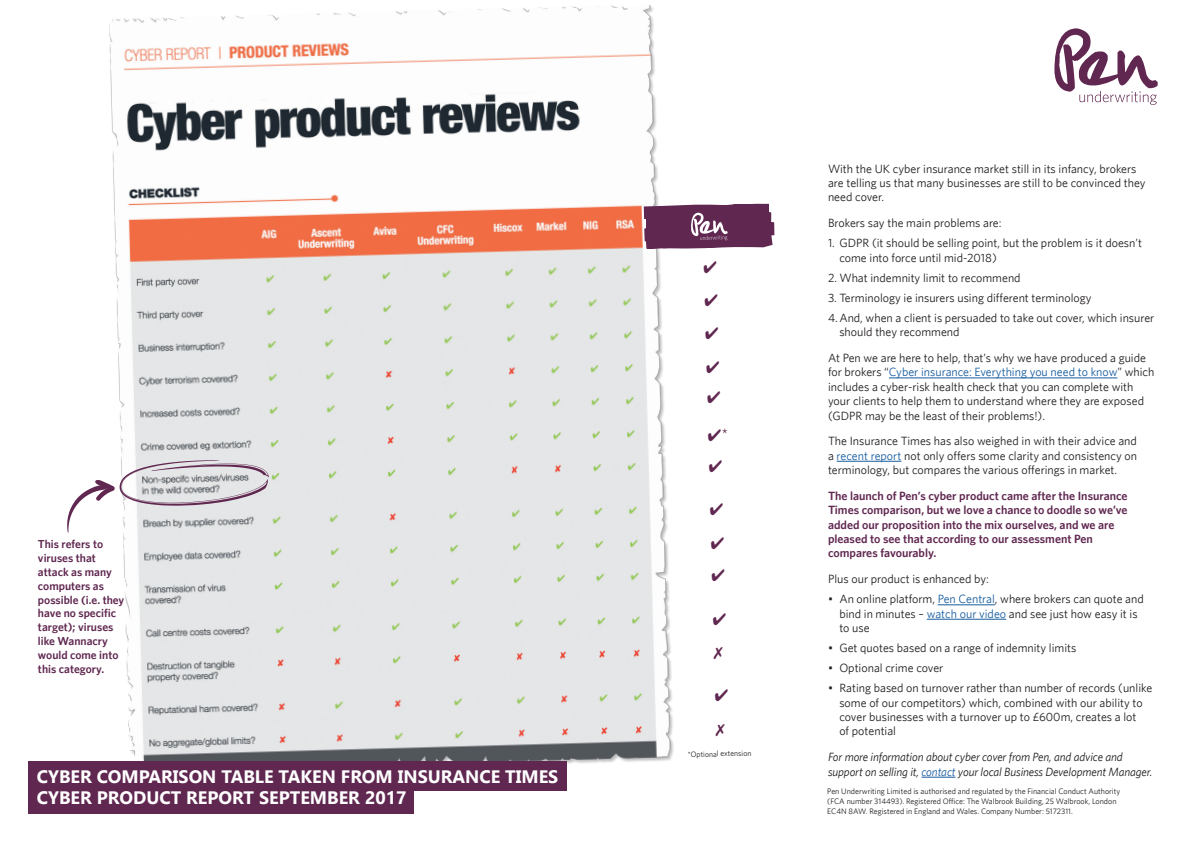
<style>
.page{position:relative;width:1191px;height:842px;background:#fff}
.page>*{position:absolute;margin:0;border:0;box-sizing:border-box;transform-origin:0 0}
.t1{font:700 18px/21px "Khmer UI";color:#fff}
.t2{font:12px/14.4px "Whitney";color:#231f20}
.t3{font:600 12px/14.4px "Whitney";color:#602750}
.t4{font:italic 12px/14.4px "Whitney";letter-spacing:-.01em;color:#231f20}
.t5{font:600 11.6px/13.9px "Whitney";color:#602750}
.t6{font:8px/9.6px "Whitney";color:#231f20}
.t7{font:7.7px "Whitney";color:#231f20}
.s1{color:#175d9e}
</style>
<div class="page">
<img style="left:109px;top:5px;width:565px;height:759px">
<hr style="left:889px;top:378px;width:228px;height:1px;background:#175d9e">
<hr style="left:836px;top:461px;width:65px;height:1px;background:#175d9e">
<hr style="left:937px;top:605px;width:58px;height:1px;background:#175d9e">
<hr style="left:926px;top:619px;width:80px;height:1px;background:#175d9e">
<hr style="left:921px;top:777px;width:34px;height:1px;background:#175d9e">
<svg style="left:1054px;top:28px;width:103px;height:77px"></svg>
<svg style="left:67px;top:460px;width:202px;height:73px"></svg>
<svg style="left:369px;top:198px;width:406px;height:58px"></svg>
<svg style="left:691px;top:213px;width:36px;height:27px"></svg>
<div style="left:28px;top:761px;width:539px;height:53px;background:#602750"></div>
<div style="left:414px;top:791px;width:164px;height:37px;background:#fff"></div>
<p class="t5" style="left:38px;top:536px;width:88px">This refers to viruses that attack as many computers as possible (i.e. they have no specific target); viruses like Wannacry would come into this category.</p>
<p class="t1" style="left:37px;top:766px;width:523px">CYBER COMPARISON TABLE TAKEN FROM INSURANCE TIMES<br>CYBER PRODUCT REPORT SEPTEMBER 2017</p>
<p class="t7" style="left:687px;top:750px;width:65px;rotate:-1deg">*Optional extension</p>
<p class="t2" style="left:828px;top:161px;width:319px">With the UK cyber insurance market still in its infancy, brokers are telling us that many businesses are still to be convinced they need cover.</p>
<p class="t2" style="left:828px;top:215px;width:175px">Brokers say the main problems are:</p>
<p class="t2" style="left:839px;top:235px;width:304px;text-indent:-11px">1. GDPR (it should be selling point, but the problem is it doesn’t come into force until mid-2018)</p>
<p class="t2" style="left:828px;top:270px;width:194px">2. What indemnity limit to recommend</p>
<p class="t2" style="left:828px;top:290px;width:265px">3. Terminology ie insurers using different terminology</p>
<p class="t2" style="left:839px;top:310px;width:316px;text-indent:-11px">4.And, when a client is persuaded to take out cover, which insurer should they recommend</p>
<p class="t2" style="left:828px;top:350px;width:328px">At Pen we are here to help, that’s why we have produced a guide for brokers “<span class="s1">Cyber insurance: Everything you need to know</span>” which includes a cyber-risk health check that you can complete with your clients to help them to understand where they are exposed (GDPR may be the least of their problems!).</p>
<p class="t2" style="left:828px;top:434px;width:311px;text-align:justify">The Insurance Times has also weighed in with their advice and a <span class="s1">recent report</span> not only offers some clarity and consistency on terminology, but compares the various offerings in market.</p>
<p class="t3" style="left:828px;top:488px;width:301px">The launch of Pen’s cyber product came after the Insurance Times comparison, but we love a chance to doodle so we’ve added our proposition into the mix ourselves, and we are pleased to see that according to our assessment Pen compares favourably.</p>
<p class="t2" style="left:828px;top:571px;width:162px">Plus our product is enhanced by:</p>
<p class="t2" style="left:839px;top:592px;width:306px;text-indent:-11px">• An online platform, <span class="s1">Pen Central</span>, where brokers can quote and bind in minutes – <span class="s1">watch our video</span> and see just how easy it is to use</p>
<p class="t2" style="left:828px;top:640px;width:250px">• Get quotes based on a range of indemnity limits</p>
<p class="t2" style="left:828px;top:660px;width:117px">• Optional crime cover</p>
<p class="t2" style="left:839px;top:681px;width:314px;text-indent:-11px">• Rating based on turnover rather than number of records (unlike some of our competitors) which, combined with our ability to cover businesses with a turnover up to £600m, creates a lot<br>of potential</p>
<p class="t4" style="left:828px;top:749px;width:326px">For more information about cyber cover from Pen, and advice and support on selling it, <span class="s1">contact</span> your local Business Development Manager.</p>
<p class="t6" style="left:827px;top:787px;width:294px">Pen Underwriting Limited is authorised and regulated by the Financial Conduct Authority (FCA number 314493). Registered Office: The Walbrook Building, 25 Walbrook, London<br>EC4N 8AW. Registered in England and Wales. Company Number: 5172311.</p>
</div>
